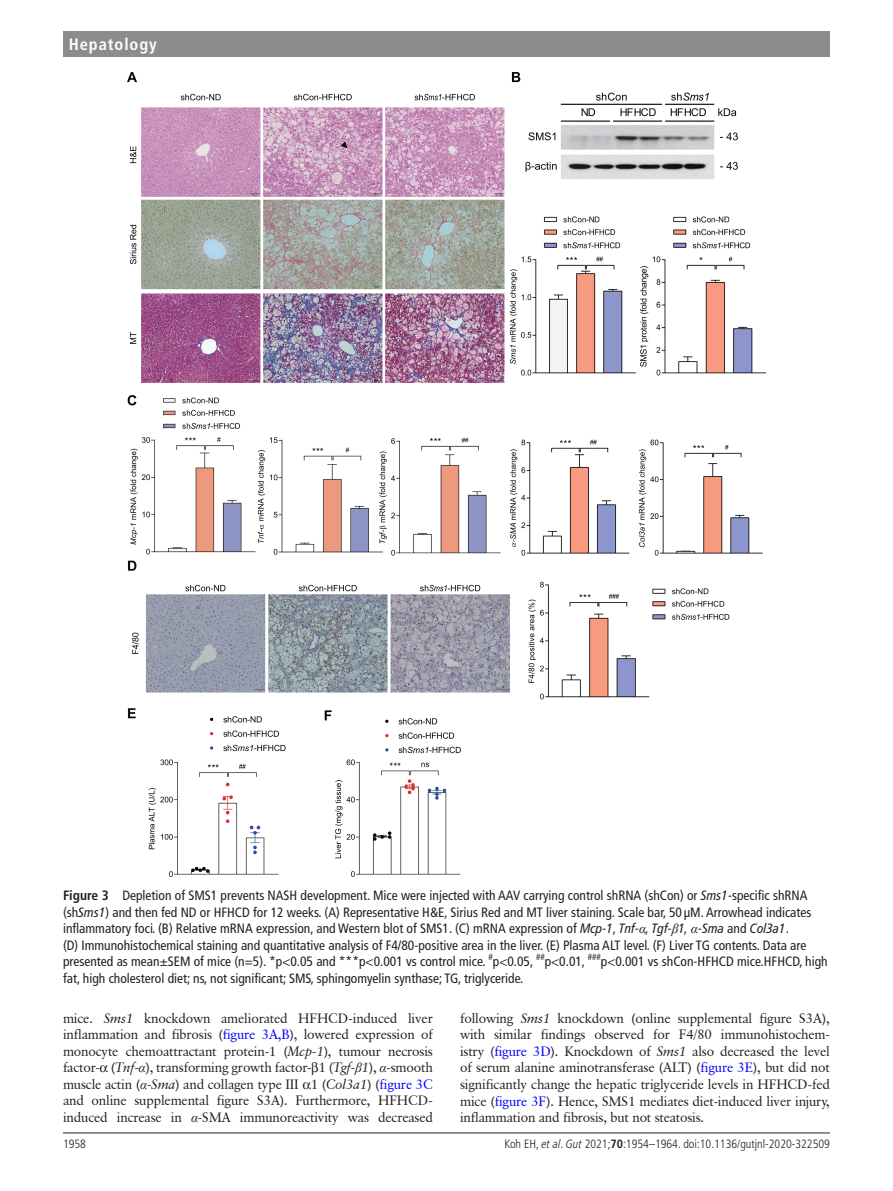
<style>
.page{position:relative;width:893px;height:1191px;background:#fff}
.page>*{position:absolute;margin:0;border:0;box-sizing:border-box;transform-origin:0 0}
.t1{font:700 condensed 16.5px "Frutiger LT Pro";letter-spacing:.055em;color:#fff}
.t2{font:13.5px/16.5px "Classical Garamond BT";letter-spacing:-.015em;color:#231f20;text-align:justify}
.t3{font:condensed 13.5px/16.5px "Frutiger LT Pro";color:#231f20}
.t4{font:300 condensed 12px "Frutiger LT Pro";color:#231f20}
.s1{font-weight:700}
.s2{font-style:italic}
.s3{font-family:"Times New Roman";font-style:italic;font-stretch:normal}
.s4{color:#00f}
.s5{font-family:"Times New Roman";font-style:italic}
</style>
<div class="page">
<hr style="left:63px;top:1132px;width:767px;height:1px;background:#231f20">
<div style="left:63px;top:31px;width:767px;height:25px;background:#8a8c8e"></div>
<img style="left:128px;top:72px;width:637px;height:804px">
<p class="t1" style="left:69px;top:34px;width:90px">Hepatology</p>
<p class="t3" style="left:63px;top:887px;width:766px"><span class="s1">Figure 3</span> Depletion of SMS1 prevents NASH development. Mice were injected with AAV carrying control shRNA (shCon) or <span class="s2">Sms1</span>-specific shRNA (sh<span class="s2">Sms1</span>) and then fed ND or HFHCD for 12 weeks. (A) Representative H&amp;E, Sirius Red and MT liver staining. Scale bar, 50 µM. Arrowhead indicates inflammatory foci. (B) Relative mRNA expression, and Western blot of SMS1. (C) mRNA expression of <span class="s2">Mcp-1</span>, <span class="s2">Tnf-</span><span class="s3">α</span><span class="s2">, Tgf-</span><span class="s3">β</span><span class="s2">1,</span> <span class="s3">α</span><span class="s2">-Sma</span> and <span class="s2">Col3a1</span>.<br>(D) Immunohistochemical staining and quantitative analysis of F4/80-positive area in the liver. (E) Plasma ALT level. (F) Liver TG contents. Data are presented as mean±SEM of mice (n=5). *p&lt;0.05 and ***p&lt;0.001 vs control mice. <sup>#</sup>p&lt;0.05, <sup>##</sup>p&lt;0.01, <sup>###</sup>p&lt;0.001 vs shCon-HFHCD mice.HFHCD, high fat, high cholesterol diet; ns, not significant; SMS, sphingomyelin synthase; TG, triglyceride.</p>
<p class="t2" style="left:63px;top:1009px;width:371px">mice. <span class="s2">Sms1</span> knockdown ameliorated HFHCD-induced liver inflammation and fibrosis (<span class="s4">figure 3A,B</span>), lowered expression of monocyte chemoattractant protein-1 (<span class="s2">Mcp-1</span>), tumour necrosis factor- (<span class="s2">Tnf-</span><span class="s5">α</span>), transforming growth factor- 1 (<span class="s2">Tgf-</span><span class="s5">β</span><span class="s2">1</span>), <span class="s5">α</span>-smooth muscle actin (<span class="s5">α</span><span class="s2">-Sma</span>) and collagen type III 1 (<span class="s2">Col3a1</span>) (<span class="s4">figure 3C </span>and online supplemental figure S3A). Furthermore, HFHCD&shy;induced increase in <span class="s5">α</span>-SMA immunoreactivity was decreased</p>
<p class="t2" style="left:460px;top:1009px;width:371px">following <span class="s2">Sms1</span> knockdown (online supplemental figure S3A), with similar findings observed for F4/80 immunohistochem&shy;istry (<span class="s4">figure 3D</span>). Knockdown of <span class="s2">Sms1</span> also decreased the level of serum alanine aminotransferase (ALT) (<span class="s4">figure 3E</span>), but did not significantly change the hepatic triglyceride levels in HFHCD-fed mice (<span class="s4">figure 3F</span>). Hence, SMS1 mediates diet-induced liver injury, inflammation and fibrosis, but not steatosis.</p>
<p class="t4" style="left:63px;top:1136px;width:25px">1958</p>
<p class="t4" style="left:504px;top:1136px;width:327px">Koh EH, <span class="s2">et al</span>. <span class="s2">Gut</span> 2021;<span class="s1">70</span>:1954–1964. doi:10.1136/gutjnl-2020-322509</p>
</div>
